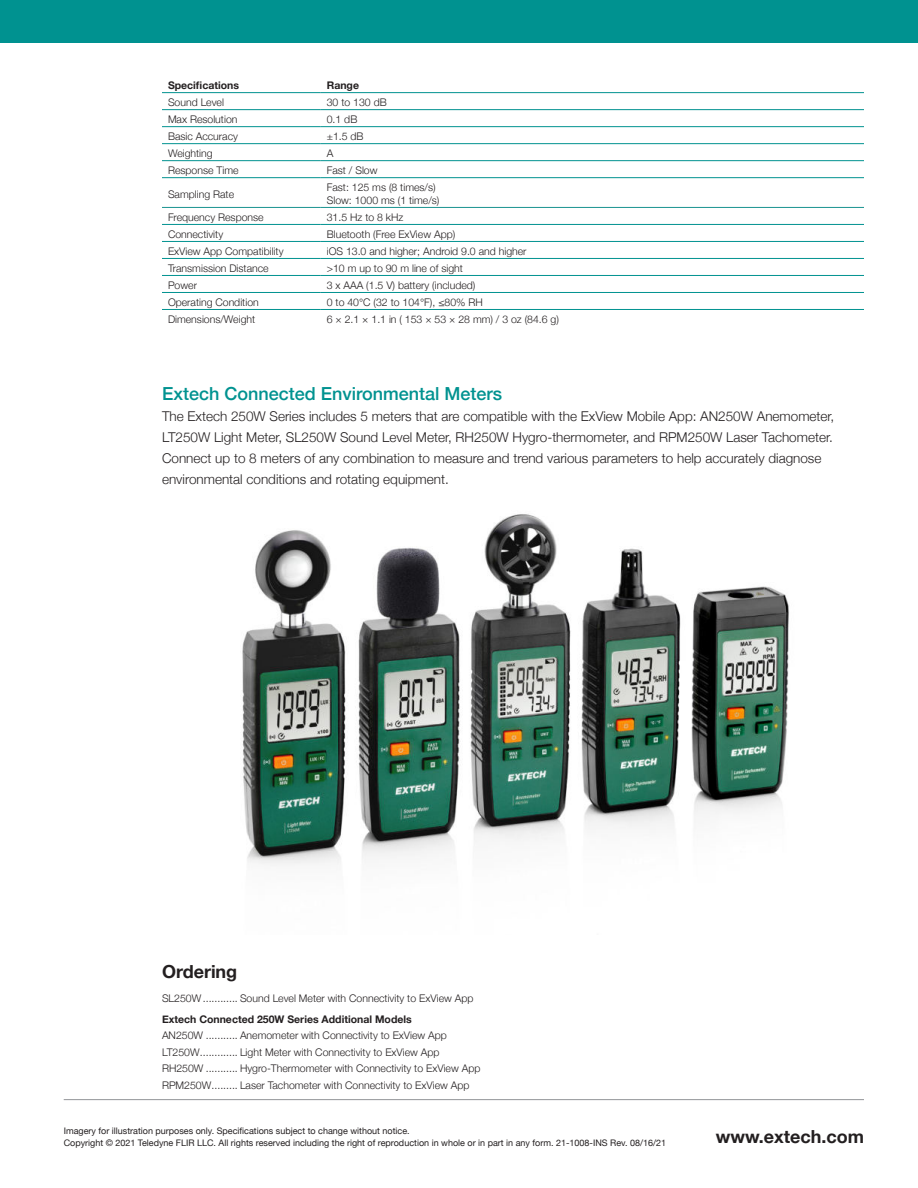
<style>
.page{position:relative;width:918px;height:1188px;background:#fff}
.page>*{position:absolute;margin:0;border:0;box-sizing:border-box;transform-origin:0 0}
.t1{font:500 18px "Helvetica Neue";color:#009290}
.t2{font:700 18px "Helvetica Neue";color:#231f20}
.t3{font:300 13.5px/21px "Helvetica Neue";color:#231f20}
.t4{font:300 10.5px/16.5px "Helvetica Neue";color:#231f20}
.t5{font:700 10.5px "Helvetica Neue";color:#231f20}
.t6{font:9px/12px "Helvetica Neue";color:#231f20}
</style>
<div class="page">
<hr style="left:64px;top:1099px;width:800px;height:1px;background:#939598">
<div style="left:0;top:0;width:918px;height:43px;background:#009290"></div>
<img style="left:242px;top:514px;width:547px;height:352px">
<hr style="left:162px;top:92px;width:159px;height:1px;background:#009290">
<hr style="left:321px;top:92px;width:543px;height:1px;background:#009290">
<hr style="left:162px;top:109px;width:159px;height:1px;background:#009290">
<hr style="left:321px;top:109px;width:543px;height:1px;background:#009290">
<hr style="left:162px;top:126px;width:159px;height:1px;background:#009290">
<hr style="left:321px;top:126px;width:543px;height:1px;background:#009290">
<hr style="left:162px;top:143px;width:159px;height:1px;background:#009290">
<hr style="left:321px;top:143px;width:543px;height:1px;background:#009290">
<hr style="left:162px;top:160px;width:159px;height:1px;background:#009290">
<hr style="left:321px;top:160px;width:543px;height:1px;background:#009290">
<hr style="left:162px;top:177px;width:159px;height:1px;background:#009290">
<hr style="left:321px;top:177px;width:543px;height:1px;background:#009290">
<hr style="left:162px;top:207px;width:159px;height:1px;background:#199390">
<hr style="left:321px;top:207px;width:543px;height:1px;background:#199390">
<hr style="left:162px;top:224px;width:159px;height:1px;background:#009290">
<hr style="left:321px;top:224px;width:543px;height:1px;background:#009290">
<hr style="left:162px;top:241px;width:159px;height:1px;background:#009290">
<hr style="left:321px;top:241px;width:543px;height:1px;background:#009290">
<hr style="left:162px;top:258px;width:159px;height:1px;background:#009290">
<hr style="left:321px;top:258px;width:543px;height:1px;background:#009290">
<hr style="left:162px;top:275px;width:159px;height:1px;background:#009290">
<hr style="left:321px;top:275px;width:543px;height:1px;background:#009290">
<hr style="left:162px;top:292px;width:159px;height:1px;background:#009290">
<hr style="left:321px;top:292px;width:543px;height:1px;background:#009290">
<hr style="left:162px;top:309px;width:159px;height:1px;background:#009290">
<hr style="left:321px;top:309px;width:543px;height:1px;background:#009290">
<p class="t5" style="left:168px;top:77px;width:73px">Specifications</p>
<p class="t5" style="left:327px;top:77px;width:34px">Range</p>
<p class="t4" style="left:168px;top:95px;width:58px">Sound Level</p>
<p class="t4" style="left:327px;top:95px;width:61px">30 to 130 dB</p>
<p class="t4" style="left:168px;top:112px;width:71px">Max Resolution</p>
<p class="t4" style="left:327px;top:112px;width:32px">0.1 dB</p>
<p class="t4" style="left:168px;top:129px;width:72px">Basic Accuracy</p>
<p class="t4" style="left:327px;top:129px;width:38px">±1.5 dB</p>
<p class="t4" style="left:168px;top:146px;width:46px">Weighting</p>
<p class="t4" style="left:327px;top:146px;width:8px">A</p>
<p class="t4" style="left:168px;top:163px;width:72px">Response Time</p>
<p class="t4" style="left:327px;top:163px;width:52px">Fast / Slow</p>
<p class="t4" style="left:168px;top:187px;width:68px">Sampling Rate</p>
<p class="t4" style="left:327px;top:182px;width:114px;line-height:12.6px">Fast: 125 ms (8 times/s)<br>Slow: 1000 ms (1 time/s)</p>
<p class="t4" style="left:168px;top:210px;width:97px">Frequency Response</p>
<p class="t4" style="left:327px;top:210px;width:78px">31.5 Hz to 8 kHz</p>
<p class="t4" style="left:168px;top:227px;width:57px">Connectivity</p>
<p class="t4" style="left:327px;top:227px;width:130px">Bluetooth (Free ExView App)</p>
<p class="t4" style="left:168px;top:244px;width:117px">ExView App Compatibility</p>
<p class="t4" style="left:327px;top:244px;width:201px">iOS 13.0 and higher; Android 9.0 and higher</p>
<p class="t4" style="left:168px;top:261px;width:102px">Transmission Distance</p>
<p class="t4" style="left:327px;top:261px;width:138px">&gt;10 m up to 90 m line of sight</p>
<p class="t4" style="left:168px;top:278px;width:30px">Power</p>
<p class="t4" style="left:327px;top:278px;width:150px">3 x AAA (1.5 V) battery (included)</p>
<p class="t4" style="left:168px;top:295px;width:92px">Operating Condition</p>
<p class="t4" style="left:327px;top:293px;width:158px">0 to 40°C (32 to 104°F), ≤80% RH</p>
<p class="t4" style="left:168px;top:312px;width:89px">Dimensions/Weight</p>
<p class="t4" style="left:327px;top:310px;width:234px">6 × 2.1 × 1.1 in ( 153 × 53 × 28 mm) / 3 oz (84.6 g)</p>
<h1 class="t1" style="left:162px;top:387px;width:342px">Extech Connected Environmental Meters</h1>
<p class="t3" style="left:162px;top:407px;width:674px">The Extech 250W Series includes 5 meters that are compatible with the ExView Mobile App: AN250W Anemometer, LT250W Light Meter, SL250W Sound Level Meter, RH250W Hygro-thermometer, and RPM250W Laser Tachometer.<br>Connect up to 8 meters of any combination to measure and trend various parameters to help accurately diagnose environmental conditions and rotating equipment.</p>
<h1 class="t2" style="left:162px;top:958px;width:77px">Ordering</h1>
<p class="t4" style="left:162px;top:991px;width:313px">SL250W ............ Sound Level Meter with Connectivity to ExView App</p>
<p class="t5" style="left:162px;top:1011px;width:251px">Extech Connected 250W Series Additional Models</p>
<p class="t4" style="left:162px;top:1028px;width:320px">AN250W ........... Anemometer with Connectivity to ExView App LT250W ............. Light Meter with Connectivity to ExView App RH250W ........... Hygro-Thermometer with Connectivity to ExView App RPM250W ......... Laser Tachometer with Connectivity to ExView App</p>
<p class="t6" style="left:64px;top:1125px;width:604px">Imagery for illustration purposes only. Specifications subject to change without notice.<br>Copyright © 2021 Teledyne FLIR LLC. All rights reserved including the right of reproduction in whole or in part in any form. 21-1008-INS Rev. 08/16/21</p>
<h1 class="t2" style="left:716px;top:1126px;width:150px">www.extech.com</h1>
</div>
